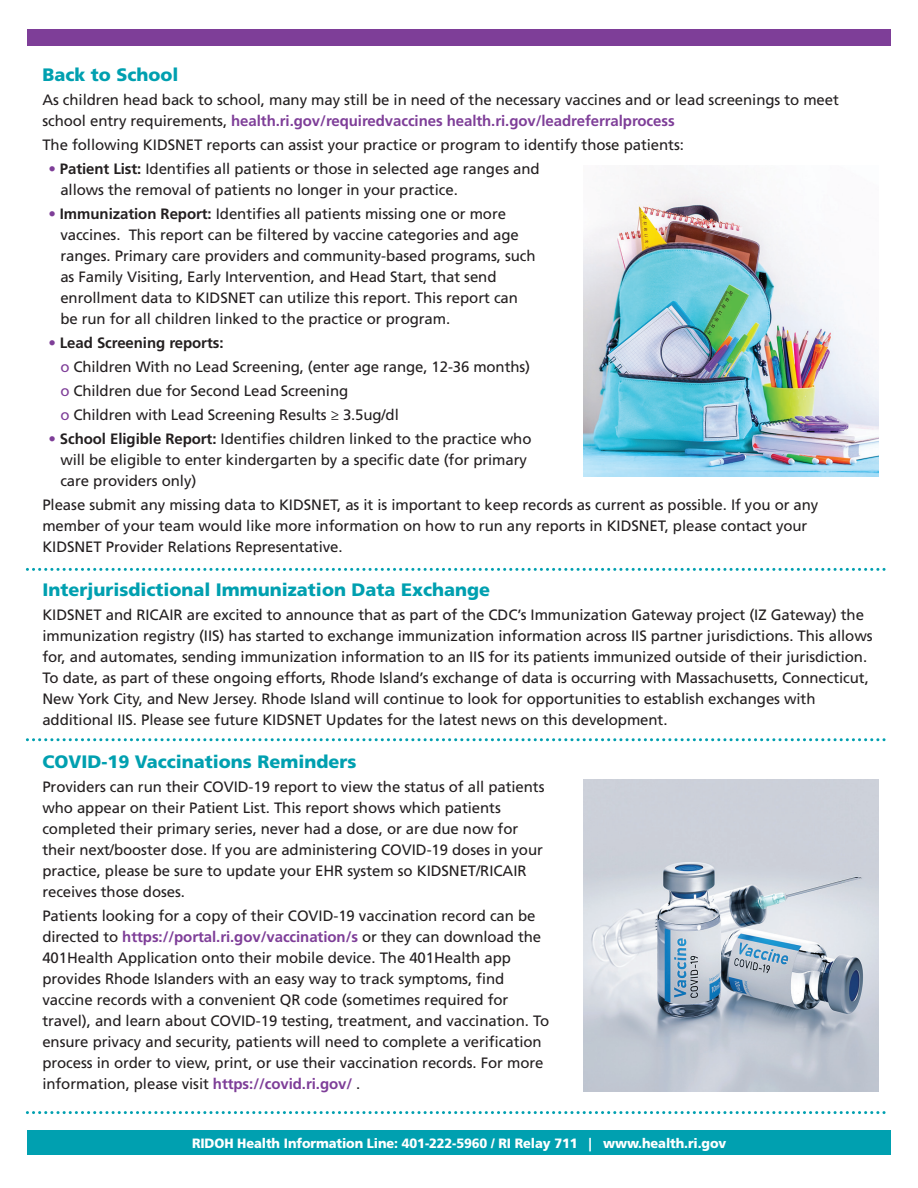
<style>
.page{position:relative;width:918px;height:1188px;background:#fff}
.page>*{position:absolute;margin:0;border:0;box-sizing:border-box;transform-origin:0 0}
.t1{font:900 18px "Frutiger LT Std";color:#00a0b0}
.t2{font:15px/21px "Frutiger LT Std";letter-spacing:-.005em;color:#231f20}
.t3{font:900 13.5px "Frutiger LT Std";letter-spacing:-.01em;color:#fff;scale:.95 1}
.s1{font-weight:700;color:#7e3e98}
.s2{font-weight:700}
.s3{color:#7e3e98}
</style>
<div class="page">
<div style="left:27px;top:1131px;width:864px;height:24px;background:#00a0b0"></div>
<div style="left:27px;top:29px;width:864px;height:17px;background:#7e3e98"></div>
<svg style="left:27px;top:568px;width:859px;height:3px"></svg>
<svg style="left:27px;top:738px;width:859px;height:3px"></svg>
<svg style="left:27px;top:1111px;width:859px;height:3px"></svg>
<img style="left:583px;top:165px;width:295px;height:311px">
<img style="left:583px;top:780px;width:295px;height:311px">
<p class="t1" style="left:42px;top:64px;width:138px">Back to School</p>
<p class="t2" style="left:42px;top:89px;width:798px">As children head back to school, many may still be in need of the necessary vaccines and or lead screenings to meet school entry requirements, <span class="s1">health.ri.gov/requiredvaccines health.ri.gov/leadreferralprocess</span></p>
<p class="t2" style="left:42px;top:134px;width:643px">The following KIDSNET reports can assist your practice or program to identify those patients:</p>
<p class="t2" style="left:60px;top:158px;width:481px;text-indent:-12px"><span class="s1">•</span> <span class="s2">Patient List:</span> Identifies all patients or those in selected age ranges and allows the removal of patients no longer in your practice.</p>
<p class="t2" style="left:60px;top:203px;width:477px;text-indent:-12px"><span class="s1">•</span> <span class="s2">Immunization Report:</span> Identifies all patients missing one or more vaccines. This report can be filtered by vaccine categories and age ranges. Primary care providers and community-based programs, such as Family Visiting, Early Intervention, and Head Start, that send enrollment data to KIDSNET can utilize this report. This report can be run for all children linked to the practice or program.</p>
<p class="t2" style="left:60px;top:331px;width:471px;line-height:24px;text-indent:-12px"><span class="s1">•</span> <span class="s2">Lead Screening reports:<br></span><span class="s3">o</span> Children With no Lead Screening, (enter age range, 12-36 months) <span class="s3">o</span> Children due for Second Lead Screening<br><span class="s3">o</span> Children with Lead Screening Results ≥ 3.5ug/dl</p>
<p class="t2" style="left:60px;top:428px;width:473px;text-indent:-12px"><span class="s1">•</span> <span class="s2">School Eligible Report:</span> Identifies children linked to the practice who will be eligible to enter kindergarten by a specific date (for primary care providers only)</p>
<p class="t2" style="left:42px;top:494px;width:778px">Please submit any missing data to KIDSNET, as it is important to keep records as current as possible. If you or any member of your team would like more information on how to run any reports in KIDSNET, please contact your<br>KIDSNET Provider Relations Representative.</p>
<p class="t1" style="left:42px;top:578px;width:449px">Interjurisdictional Immunization Data Exchange</p>
<p class="t2" style="left:42px;top:604px;width:832px">KIDSNET and RICAIR are excited to announce that as part of the CDC’s Immunization Gateway project (IZ Gateway) the immunization registry (IIS) has started to exchange immunization information across IIS partner jurisdictions. This allows for, and automates, sending immunization information to an IIS for its patients immunized outside of their jurisdiction.<br>To date, as part of these ongoing efforts, Rhode Island’s exchange of data is occurring with Massachusetts, Connecticut, New York City, and New Jersey. Rhode Island will continue to look for opportunities to establish exchanges with additional IIS. Please see future KIDSNET Updates for the latest news on this development.</p>
<p class="t1" style="left:42px;top:751px;width:316px">COVID-19 Vaccinations Reminders</p>
<p class="t2" style="left:42px;top:776px;width:504px">Providers can run their COVID-19 report to view the status of all patients who appear on their Patient List. This report shows which patients completed their primary series, never had a dose, or are due now for their next/booster dose. If you are administering COVID-19 doses in your practice, please be sure to update your EHR system so KIDSNET/RICAIR receives those doses.</p>
<p class="t2" style="left:42px;top:905px;width:508px">Patients looking for a copy of their COVID-19 vaccination record can be directed to <span class="s1">https://portal.ri.gov/vaccination/s</span> or they can download the 401Health Application onto their mobile device. The 401Health app provides Rhode Islanders with an easy way to track symptoms, find vaccine records with a convenient QR code (sometimes required for travel), and learn about COVID-19 testing, treatment, and vaccination. To ensure privacy and security, patients will need to complete a verification process in order to view, print, or use their vaccination records. For more information, please visit <span class="s1">https://covid.ri.gov/</span> .</p>
<p class="t3" style="left:192px;top:1135px;width:564px">RIDOH Health Information Line: 401-222-5960 / RI Relay 711 | www.health.ri.gov</p>
</div>
